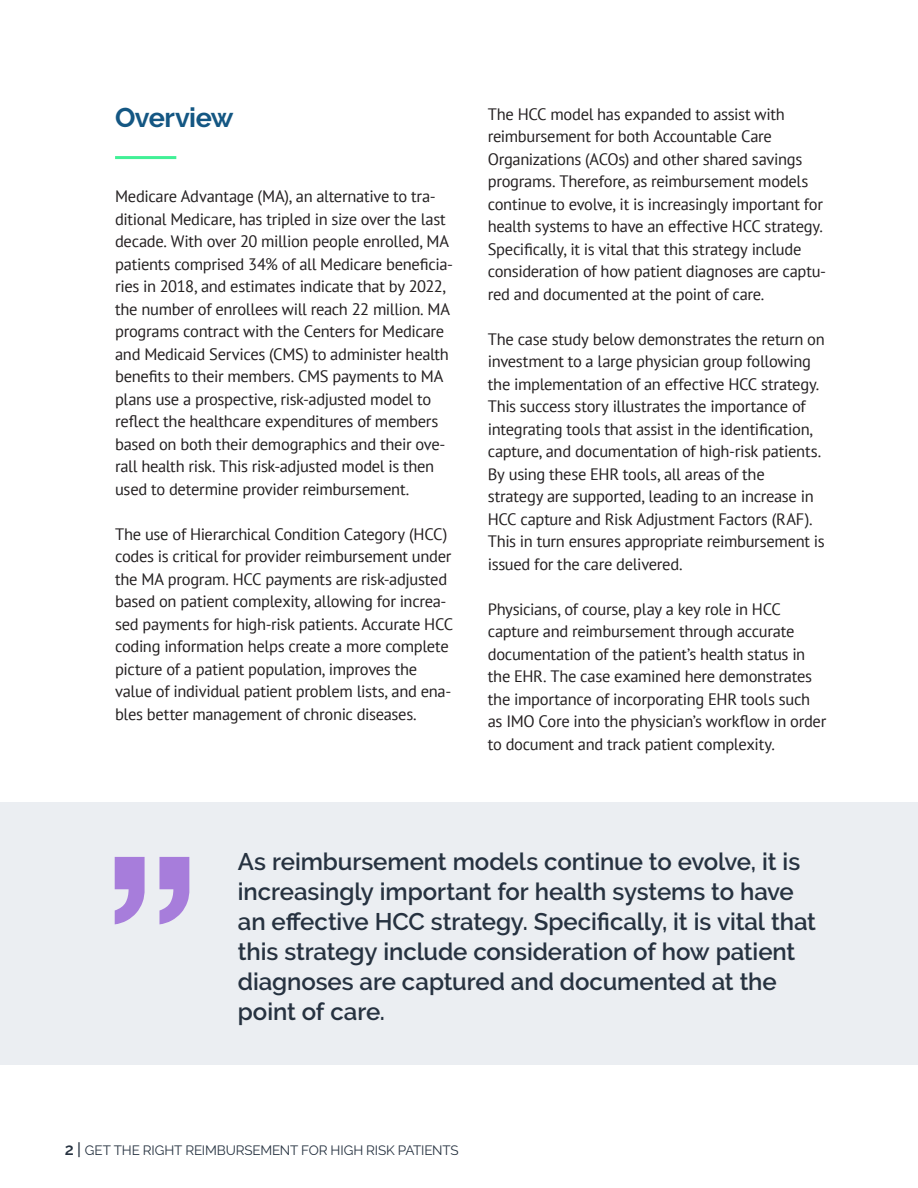
<style>
.page{position:relative;width:918px;height:1188px;background:#fff}
.page>*{position:absolute;margin:0;border:0;box-sizing:border-box;transform-origin:0 0}
.Headline_27_25_Left{font:700 27px "Raleway";letter-spacing:-.02em;color:#145783}
.Copy_Text_09_14_Full{font:600 24px/30px "Raleway";letter-spacing:-.005em;color:#263240}
.Copy_Text_09_14_Full-2{font:16.5px/22.5px "PT Sans";letter-spacing:-.02em;color:#231f20}
.t1{font:13.5px "Raleway";letter-spacing:-.01em;color:#263240}
.s1{font-weight:600;font-size:16.5px}
.s2{font-weight:500;font-size:16.5px}
</style>
<div class="page">
<hr style="left:115px;top:156px;width:61px;height:3px;background:#41f096">
<div style="left:0;top:802px;width:918px;height:263px;background:#ebeef2"></div>
<svg style="left:115px;top:857px;width:75px;height:67px"></svg>
<p class="Headline_27_25_Left" style="left:115px;top:103px;width:120px">Overview</p>
<p class="Copy_Text_09_14_Full-2" style="left:115px;top:185px;width:339px">Medicare Advantage (MA), an alternative to tra&shy;ditional Medicare, has tripled in size over the last decade. With over 20 million people enrolled, MA patients comprised 34% of all Medicare beneficia&shy;ries in 2018, and estimates indicate that by 2022, the number of enrollees will reach 22 million. MA programs contract with the Centers for Medicare and Medicaid Services (CMS) to administer health benefits to their members. CMS payments to MA plans use a prospective, risk-adjusted model to reflect the healthcare expenditures of members based on both their demographics and their ove&shy;rall health risk. This risk-adjusted model is then used to determine provider reimbursement.</p>
<p class="Copy_Text_09_14_Full-2" style="left:115px;top:523px;width:340px">The use of Hierarchical Condition Category (HCC) codes is critical for provider reimbursement under the MA program. HCC payments are risk-adjusted based on patient complexity, allowing for increa&shy;sed payments for high-risk patients. Accurate HCC coding information helps create a more complete picture of a patient population, improves the value of individual patient problem lists, and ena&shy;bles better management of chronic diseases.</p>
<p class="Copy_Text_09_14_Full-2" style="left:488px;top:103px;width:299px">The HCC model has expanded to assist with</p>
<p class="Copy_Text_09_14_Full-2" style="left:488px;top:125px;width:286px">reimbursement for both Accountable Care</p>
<p class="Copy_Text_09_14_Full-2" style="left:488px;top:148px;width:340px">Organizations (ACOs) and other shared savings programs. Therefore, as reimbursement models continue to evolve, it is increasingly important for health systems to have an effective HCC strategy.<br>Specifically, it is vital that this strategy include consideration of how patient diagnoses are captu&shy;red and documented at the point of care.</p>
<p class="Copy_Text_09_14_Full-2" style="left:488px;top:328px;width:339px">The case study below demonstrates the return on investment to a large physician group following the implementation of an effective HCC strategy.<br>This success story illustrates the importance of integrating tools that assist in the identification, capture, and documentation of high-risk patients.<br>By using these EHR tools, all areas of the</p>
<p class="Copy_Text_09_14_Full-2" style="left:488px;top:485px;width:338px">strategy are supported, leading to an increase in HCC capture and Risk Adjustment Factors (RAF).<br>This in turn ensures appropriate reimbursement is issued for the care delivered.</p>
<p class="Copy_Text_09_14_Full-2" style="left:488px;top:598px;width:295px">Physicians, of course, play a key role in HCC</p>
<p class="Copy_Text_09_14_Full-2" style="left:488px;top:620px;width:308px">capture and reimbursement through accurate</p>
<p class="Copy_Text_09_14_Full-2" style="left:488px;top:643px;width:340px">documentation of the patient’s health status in the EHR. The case examined here demonstrates the importance of incorporating EHR tools such as IMO Core into the physician’s workflow in order to document and track patient complexity.</p>
<p class="Copy_Text_09_14_Full" style="left:238px;top:847px;width:580px">As reimbursement models continue to evolve, it is increasingly important for health systems to have an effective HCC strategy. Specifically, it is vital that this strategy include consideration of how patient</p>
<p class="Copy_Text_09_14_Full" style="left:238px;top:967px;width:540px">diagnoses are captured and documented at the point of care.</p>
<p class="t1" style="left:65px;top:1142px;width:395px"><span class="s1">2</span> <span class="s2">|</span> GET THE RIGHT REIMBURSEMENT FOR HIGH RISK PATIENTS</p>
</div>
